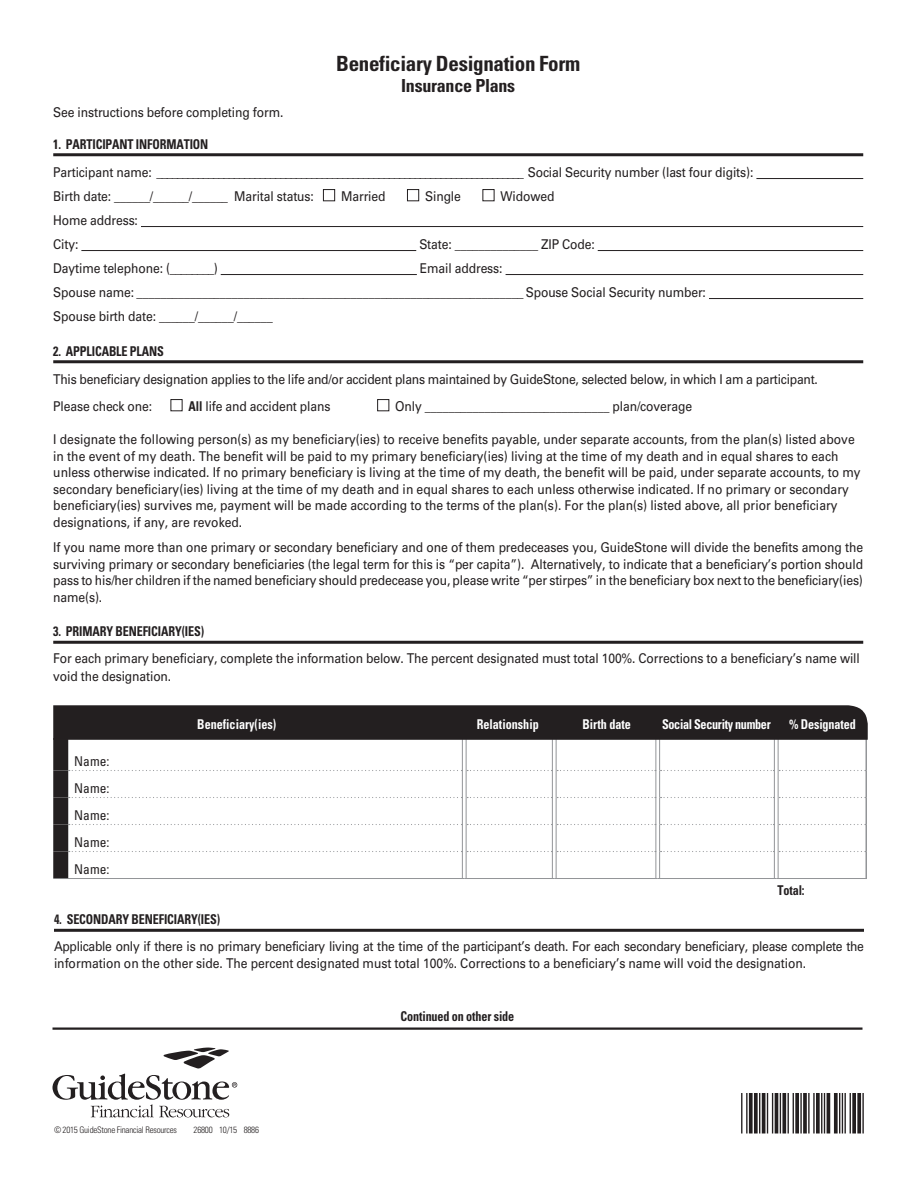
<style>
.page{position:relative;width:918px;height:1188px;background:#fff}
.page>*{position:absolute;margin:0;border:0;box-sizing:border-box;transform-origin:0 0}
.t1{font:54px "Free 3 of 9 Extended";color:#231f20}
.t2{font:700 condensed 21px "Univers";letter-spacing:-.015em;color:#231f20}
.t3{font:700 condensed 18px "Univers";letter-spacing:-.015em;color:#231f20}
.t4{font:13.5px/16.5px "Univers";letter-spacing:-.01em;color:#231f20;scale:.9 1}
.t5{font:700 condensed 13.5px "Univers";letter-spacing:-.01em;color:#231f20;scale:.9 1}
.t6{font:700 condensed 13.5px "Univers";color:#fff;scale:.9 1}
.t7{font:condensed 13.5px/27px "Univers";color:#231f20;text-align:justify}
.t8{font:700 condensed 13.5px "Univers";letter-spacing:-.025em;color:#fff;scale:.9 1}
.t9{font:300 condensed 9px "Univers";letter-spacing:-.025em;color:#231f20}
.s1{font-weight:700;font-stretch:condensed}
</style>
<div class="page">
<hr style="left:53px;top:153px;width:810px;height:3px;background:#231f20">
<hr style="left:756px;top:178px;width:107px;height:1px;background:#231f20">
<hr style="left:141px;top:226px;width:722px;height:1px;background:#231f20">
<hr style="left:81px;top:250px;width:335px;height:1px;background:#231f20">
<hr style="left:598px;top:250px;width:265px;height:1px;background:#231f20">
<hr style="left:221px;top:274px;width:196px;height:1px;background:#231f20">
<hr style="left:506px;top:274px;width:357px;height:1px;background:#231f20">
<hr style="left:709px;top:298px;width:154px;height:1px;background:#231f20">
<hr style="left:53px;top:360px;width:810px;height:3px;background:#231f20">
<hr style="left:53px;top:641px;width:810px;height:3px;background:#231f20">
<div style="left:323px;top:189px;width:12px;height:12px;border:1px solid #231f20"></div>
<div style="left:407px;top:189px;width:12px;height:12px;border:1px solid #231f20"></div>
<div style="left:482px;top:189px;width:12px;height:12px;border:1px solid #231f20"></div>
<div style="left:171px;top:399px;width:12px;height:12px;border:1px solid #231f20"></div>
<div style="left:377px;top:399px;width:12px;height:12px;border:1px solid #231f20"></div>
<svg style="left:465px;top:740px;width:1px;height:30px"></svg>
<svg style="left:555px;top:740px;width:1px;height:30px"></svg>
<svg style="left:656px;top:740px;width:1px;height:30px"></svg>
<svg style="left:777px;top:740px;width:1px;height:30px"></svg>
<hr style="left:53px;top:878px;width:411px;height:1px;background:#939598">
<hr style="left:464px;top:878px;width:90px;height:1px;background:#939598">
<hr style="left:554px;top:878px;width:104px;height:1px;background:#939598">
<hr style="left:658px;top:878px;width:118px;height:1px;background:#939598">
<hr style="left:776px;top:878px;width:91px;height:1px;background:#939598">
<div style="left:53px;top:739px;width:15px;height:32px;background:#231f20"></div>
<div style="left:53px;top:771px;width:15px;height:27px;background:#231f20"></div>
<div style="left:53px;top:798px;width:15px;height:27px;background:#231f20"></div>
<div style="left:53px;top:825px;width:15px;height:27px;background:#231f20"></div>
<div style="left:53px;top:852px;width:15px;height:26px;background:#231f20"></div>
<hr style="left:462px;top:739px;width:1px;height:32px;background:#939598">
<hr style="left:466px;top:739px;width:1px;height:32px;background:#939598">
<hr style="left:552px;top:739px;width:1px;height:32px;background:#939598">
<hr style="left:556px;top:739px;width:1px;height:32px;background:#939598">
<hr style="left:655px;top:739px;width:1px;height:32px;background:#939598">
<hr style="left:659px;top:739px;width:1px;height:32px;background:#939598">
<hr style="left:774px;top:739px;width:1px;height:32px;background:#939598">
<hr style="left:778px;top:739px;width:1px;height:32px;background:#939598">
<hr style="left:866px;top:739px;width:1px;height:32px;background:#939598">
<svg style="left:69px;top:770px;width:798px;height:108px"></svg>
<div style="left:53px;top:705px;width:815px;height:35px;background:#231f20"></div>
<hr style="left:52px;top:1027px;width:810px;height:3px;background:#231f20">
<svg style="left:52px;top:1048px;width:185px;height:69px"></svg>
<hr style="left:54px;top:929px;width:810px;height:3px;background:#231f20">
<h2 class="t2" style="left:336px;top:50px;width:246px">Beneficiary Designation Form</h2>
<h3 class="t3" style="left:401px;top:74px;width:116px">Insurance Plans</h3>
<p class="t4" style="left:53px;top:104px;width:257px">See instructions before completing form.</p>
<p class="t5" style="left:53px;top:136px;width:174px">1. PARTICIPANT INFORMATION</p>
<p class="t4" style="left:53px;top:160px;width:780px;line-height:24px">Participant name: _______________________________________________________________________ Social Security number (last four digits):<br>Birth date: ______/______/______ Marital status:</p>
<p class="t4" style="left:341px;top:188px;width:51px">Married</p>
<p class="t4" style="left:425px;top:188px;width:41px">Single</p>
<p class="t4" style="left:501px;top:188px;width:61px">Widowed</p>
<p class="t4" style="left:53px;top:208px;width:96px;line-height:24px">Home address:<br>City:</p>
<p class="t4" style="left:419px;top:236px;width:196px">State: ______________ ZIP Code:</p>
<p class="t4" style="left:53px;top:260px;width:184px">Daytime telephone: (________)</p>
<p class="t4" style="left:53px;top:256px;width:727px;line-height:24px;text-indent:367px">Email address:<br>Spouse name: _________________________________________________________________ Spouse Social Security number:<br>Spouse birth date: ______/______/______</p>
<p class="t5" style="left:53px;top:343px;width:124px">2. APPLICABLE PLANS</p>
<p class="t4" style="left:53px;top:366px;width:851px;line-height:27px">This beneficiary designation applies to the life and/or accident plans maintained by GuideStone, selected below, in which I am a participant.<br>Please check one:</p>
<p class="t4" style="left:189px;top:398px;width:159px"><span class="s1">All</span> life and accident plans</p>
<p class="t4" style="left:395px;top:398px;width:331px">Only _______________________________ plan/coverage</p>
<p class="t4" style="left:53px;top:431px;width:899px">I designate the following person(s) as my beneficiary(ies) to receive benefits payable, under separate accounts, from the plan(s) listed above in the event of my death. The benefit will be paid to my primary beneficiary(ies) living at the time of my death and in equal shares to each unless otherwise indicated. If no primary beneficiary is living at the time of my death, the benefit will be paid, under separate accounts, to my secondary beneficiary(ies) living at the time of my death and in equal shares to each unless otherwise indicated. If no primary or secondary beneficiary(ies) survives me, payment will be made according to the terms of the plan(s). For the plan(s) listed above, all prior beneficiary designations, if any, are revoked.</p>
<p class="t4" style="left:53px;top:539px;width:902px;text-align:justify">If you name more than one primary or secondary beneficiary and one of them predeceases you, GuideStone will divide the benefits among the surviving primary or secondary beneficiaries (the legal term for this is “per capita”). Alternatively, to indicate that a beneficiary’s portion should pass to his/her children if the named beneficiary should predecease you, please write “per stirpes” in the beneficiary box next to the beneficiary(ies) name(s).</p>
<p class="t5" style="left:53px;top:623px;width:169px">3. PRIMARY BENEFICIARY(IES)</p>
<p class="t4" style="left:53px;top:649px;width:898px;line-height:18px">For each primary beneficiary, complete the information below. The percent designated must total 100%. Corrections to a beneficiary’s name will void the designation.</p>
<p class="t7" style="left:74px;top:748px;width:37px">Name:<br>Name:<br>Name:<br>Name:<br>Name:</p>
<p class="t6" style="left:197px;top:716px;width:89px">Beneficiary(ies)</p>
<p class="t6" style="left:477px;top:716px;width:71px">Relationship</p>
<p class="t6" style="left:583px;top:716px;width:55px">Birth date</p>
<p class="t8" style="left:662px;top:716px;width:122px">Social Security number</p>
<p class="t6" style="left:789px;top:716px;width:76px">% Designated</p>
<p class="t5" style="left:778px;top:881px;width:32px">Total:</p>
<p class="t5" style="left:54px;top:911px;width:186px">4. SECONDARY BENEFICIARY(IES)</p>
<p class="t4" style="left:54px;top:938px;width:901px">Applicable only if there is no primary beneficiary living at the time of the participant’s death. For each secondary beneficiary, please complete the information on the other side. The percent designated must total 100%. Corrections to a beneficiary’s name will void the designation.</p>
<p class="t9" style="left:54px;top:1124px;width:125px">© 2015 GuideStone Financial Resources</p>
<p class="t9" style="left:194px;top:1124px;width:67px">26800 10/15 8886</p>
<p class="t5" style="left:401px;top:1007px;width:128px">Continued on other side</p>
<h1 class="t1" style="left:741px;top:1083px;width:126px">*8886*</h1>
</div>
